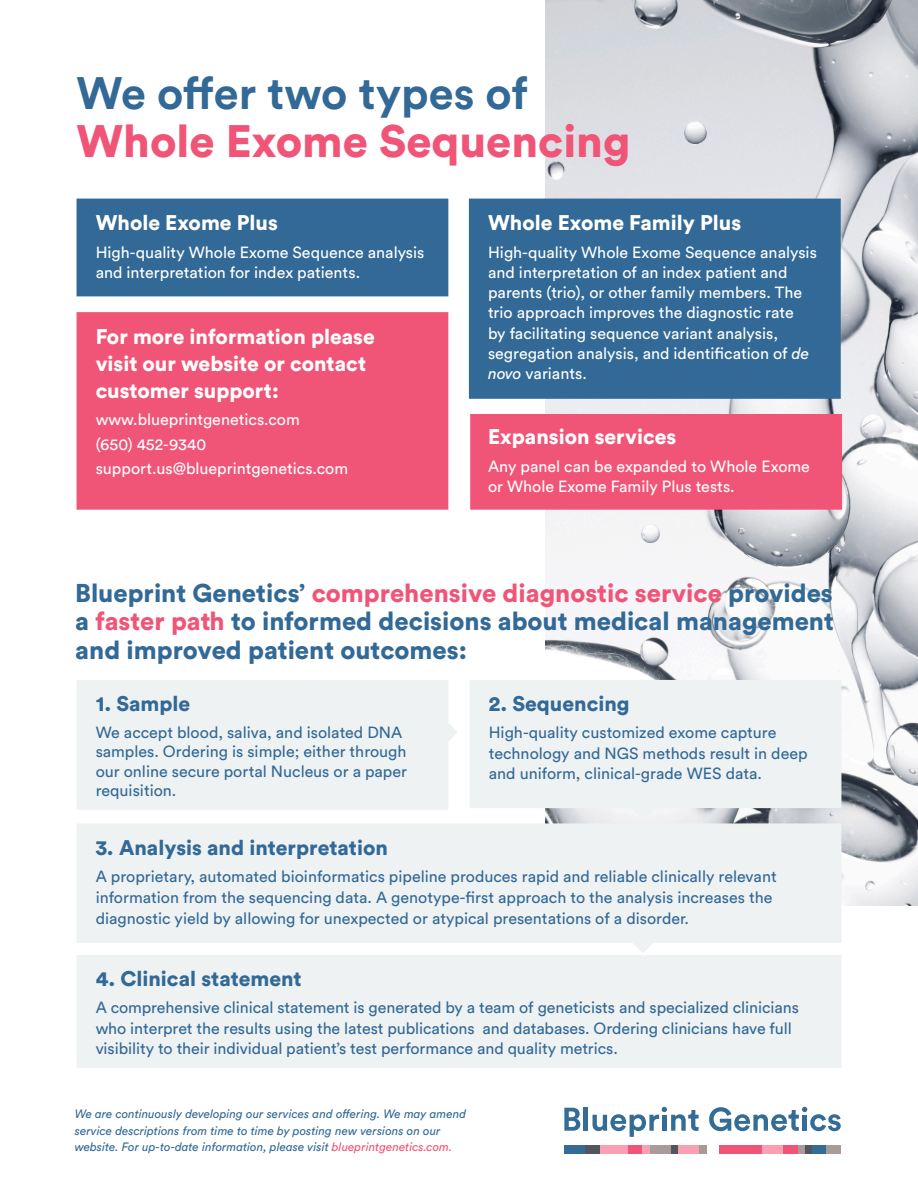
<style>
.page{position:relative;width:918px;height:1188px;background:#fff}
.page>*{position:absolute;margin:0;border:0;box-sizing:border-box;transform-origin:0 0}
.t1{font:900 45px "Circular Std";color:#f05578}
.t2{font:700 45px "Circular Std";color:#326996}
.t3{font:900 25.5px/28.5px "Circular Std";color:#326996;text-align:justify}
.t4{font:900 21px/27px "Circular Std";color:#fff}
.t5{font:900 21px "Circular Std";color:#326996}
.t6{font:16.05px/20.2px "Circular Std";color:#326996}
.t7{font:16.05px/20.2px "Circular Std";color:#fff}
.t8{font:italic 12px/16.5px "Circular Std";color:#326996}
.s1{font-style:italic}
.s2{color:#f05578}
</style>
<div class="page">
<img style="left:545px;top:0;width:373px;height:906px">
<svg style="left:564px;top:1108px;width:16px;height:23px"></svg>
<hr style="left:584px;top:1107px;width:4px;height:24px;background:#346c98">
<svg style="left:593px;top:1107px;width:106px;height:30px"></svg>
<svg style="left:709px;top:1107px;width:132px;height:24px"></svg>
<div style="left:564px;top:1145px;width:22px;height:9px;background:#346c98"></div>
<div style="left:586px;top:1145px;width:14px;height:9px;background:#51555d"></div>
<div style="left:600px;top:1145px;width:28px;height:9px;background:#faa0b4"></div>
<div style="left:628px;top:1145px;width:15px;height:9px;background:#f05578"></div>
<div style="left:643px;top:1145px;width:7px;height:9px;background:#faa0b4"></div>
<div style="left:650px;top:1145px;width:21px;height:9px;background:#a89b9a"></div>
<div style="left:671px;top:1145px;width:7px;height:9px;background:#51555d"></div>
<div style="left:678px;top:1145px;width:22px;height:9px;background:#faa0b4"></div>
<div style="left:700px;top:1145px;width:7px;height:9px;background:#a49b95"></div>
<div style="left:720px;top:1145px;width:28px;height:9px;background:#f05578"></div>
<div style="left:748px;top:1145px;width:14px;height:9px;background:#f05578"></div>
<div style="left:762px;top:1145px;width:22px;height:9px;background:#faa0b4"></div>
<div style="left:784px;top:1145px;width:14px;height:9px;background:#f05578"></div>
<div style="left:798px;top:1145px;width:7px;height:9px;background:#a89b9a"></div>
<div style="left:805px;top:1145px;width:7px;height:9px;background:#51555d"></div>
<div style="left:812px;top:1145px;width:15px;height:9px;background:#346c98"></div>
<div style="left:827px;top:1145px;width:14px;height:9px;background:#a89b9a"></div>
<div style="left:469px;top:199px;width:372px;height:200px;background:#326996;border:2px solid #326996"></div>
<div style="left:77px;top:199px;width:371px;height:97px;background:#326996"></div>
<div style="left:77px;top:680px;width:371px;height:130px;background:#eff2f3"></div>
<div style="left:470px;top:680px;width:371px;height:128px;background:#eff2f3"></div>
<div style="left:77px;top:823px;width:764px;height:120px;background:#eff2f3"></div>
<div style="left:77px;top:955px;width:764px;height:113px;background:#eff2f3"></div>
<svg style="left:445px;top:713px;width:12px;height:38px"></svg>
<svg style="left:624px;top:805px;width:38px;height:15px"></svg>
<div style="left:77px;top:312px;width:371px;height:198px;background:#f05578;border:2px solid #f05578"></div>
<div style="left:470px;top:414px;width:372px;height:96px;background:#f05578;border:2px solid #f05578"></div>
<svg style="left:624px;top:940px;width:38px;height:13px"></svg>
<p class="t2" style="left:77px;top:64px;width:453px">We offer two types of</p>
<p class="t1" style="left:77px;top:111px;width:555px">Whole Exome Sequencing</p>
<p class="t4" style="left:96px;top:209px;width:184px">Whole Exome Plus</p>
<p class="t7" style="left:96px;top:242px;width:330px">High-quality Whole Exome Sequence analysis and interpretation for index patients.</p>
<p class="t4" style="left:96px;top:322px;width:281px">For more information please visit our website or contact customer support:</p>
<p class="t7" style="left:96px;top:409px;width:206px">www.blueprintgenetics.com</p>
<p class="t7" style="left:96px;top:434px;width:112px">(650) 452-9340</p>
<p class="t7" style="left:96px;top:458px;width:254px">support.us@blueprintgenetics.com</p>
<p class="t4" style="left:488px;top:209px;width:255px">Whole Exome Family Plus</p>
<p class="t7" style="left:488px;top:242px;width:330px">High-quality Whole Exome Sequence analysis and interpretation of an index patient and parents (trio), or other family members. The trio approach improves the diagnostic rate<br>by facilitating sequence variant analysis, segregation analysis, and identification of <span class="s1">de novo</span> variants.</p>
<p class="t4" style="left:488px;top:423px;width:190px">Expansion services</p>
<p class="t7" style="left:488px;top:456px;width:323px">Any panel can be expanded to Whole Exome or Whole Exome Family Plus tests.</p>
<p class="t3" style="left:75px;top:578px;width:760px">Blueprint Genetics’ <span class="s2">comprehensive diagnostic service</span> provides a <span class="s2">faster path</span> to informed decisions about medical management and improved patient outcomes:</p>
<p class="t5" style="left:96px;top:690px;width:96px">1. Sample</p>
<p class="t6" style="left:96px;top:722px;width:313px;line-height:19.5px">We accept blood, saliva, and isolated DNA samples. Ordering is simple; either through our online secure portal Nucleus or a paper requisition.</p>
<p class="t5" style="left:489px;top:690px;width:142px">2. Sequencing</p>
<p class="t6" style="left:489px;top:722px;width:320px">High-quality customized exome capture technology and NGS methods result in deep and uniform, clinical-grade WES data.</p>
<p class="t5" style="left:96px;top:834px;width:294px">3. Analysis and interpretation</p>
<p class="t6" style="left:96px;top:866px;width:683px;line-height:20.7px">A proprietary, automated bioinformatics pipeline produces rapid and reliable clinically relevant information from the sequencing data. A genotype-first approach to the analysis increases the diagnostic yield by allowing for unexpected or atypical presentations of a disorder.</p>
<p class="t5" style="left:96px;top:965px;width:207px">4. Clinical statement</p>
<p class="t6" style="left:96px;top:998px;width:705px">A comprehensive clinical statement is generated by a team of geneticists and specialized clinicians who interpret the results using the latest publications and databases. Ordering clinicians have full visibility to their individual patient’s test performance and quality metrics.</p>
<p class="t8" style="left:75px;top:1106px;width:393px">We are continuously developing our services and offering. We may amend service descriptions from time to time by posting new versions on our website. For up-to-date information, please visit <span class="s2">blueprintgenetics.com.</span></p>
</div>
